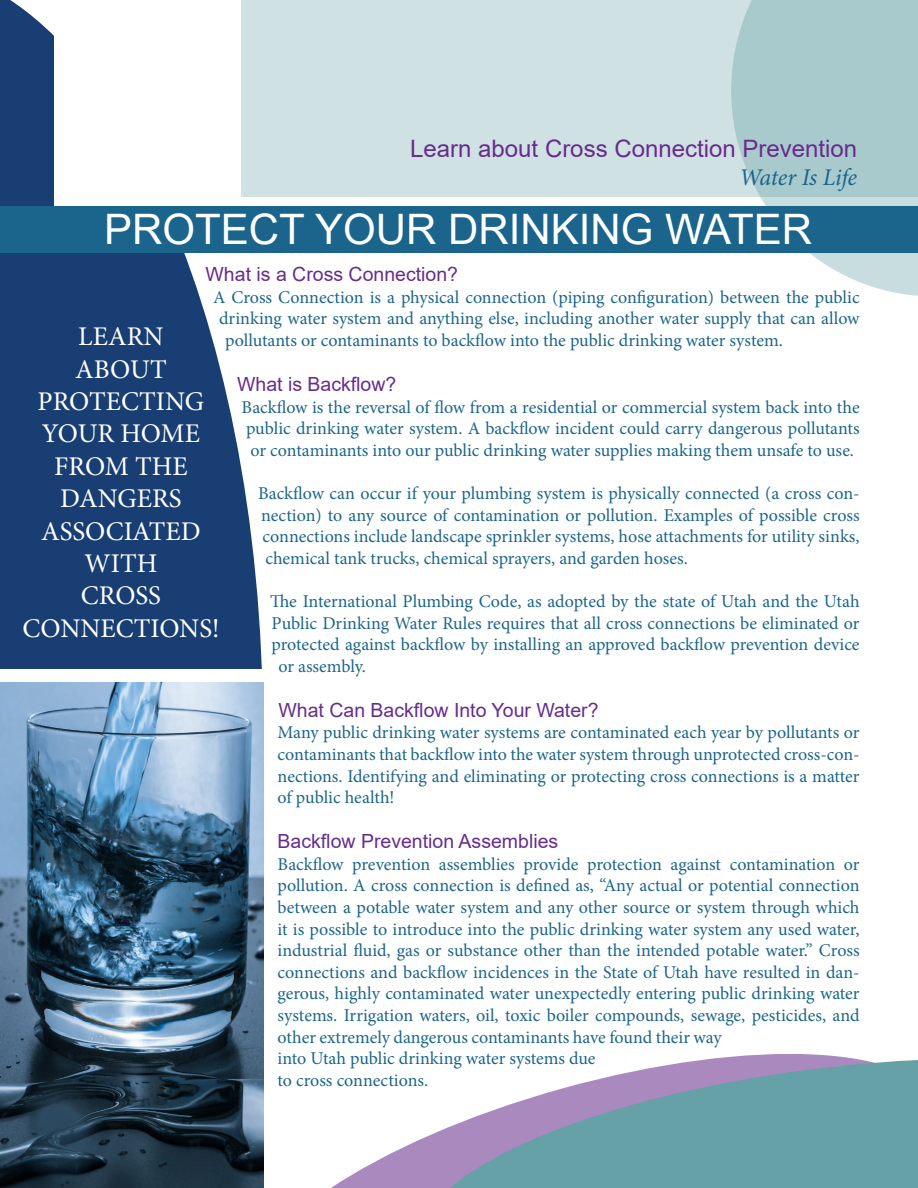
<style>
.page{position:relative;width:918px;height:1188px;background:#fff}
.page>*{position:absolute;margin:0;border:0;box-sizing:border-box;transform-origin:0 0}
.t1{font:42px "Arial";color:#fff}
.t2{font:27px/32.4px "Minion Pro";color:#fff}
.t3{font:24px "Arial";color:#682c8c}
.t4{font:italic 24px "Minion Pro";letter-spacing:-.015em;color:#1b658c}
.t5{font:19.5px "Arial";color:#682c8c}
.t6{font:18px/21.6px "Minion Pro";color:#1b658c;text-align:justify}
</style>
<div class="page">
<svg style="left:731px;top:197px;width:187px;height:99px"></svg>
<svg style="left:263px;top:0;width:655px;height:197px;background:#c4dadd"></svg>
<svg style="left:0;top:0;width:263px;height:669px;background:#365785"></svg>
<div style="left:55px;top:0;width:186px;height:224px;background:#fff"></div>
<div style="left:0;top:206px;width:918px;height:46px;background:#1b658c"></div>
<svg style="left:263px;top:1036px;width:123px;height:152px"></svg>
<svg style="left:386px;top:1054px;width:532px;height:134px;fill:#66a1a7"></svg>
<img style="left:0;top:682px;width:263px;height:506px">
<p class="t3" style="left:410px;top:132px;width:448px">Learn about Cross Connection Prevention</p>
<p class="t4" style="left:739px;top:161px;width:120px">Water Is Life</p>
<p class="t1" style="left:104px;top:201px;width:709px">PROTECT YOUR DRINKING WATER</p>
<p class="t5" style="left:206px;top:261px;width:254px">What is a Cross Connection?</p>
<p class="t6" style="left:213px;top:286px;width:648px">A Cross Connection is a physical connection (piping configuration) between the public</p>
<p class="t6" style="left:219px;top:308px;width:642px">drinking water system and anything else, including another water supply that can allow</p>
<p class="t6" style="left:225px;top:330px;width:559px">pollutants or contaminants to backflow into the public drinking water system.</p>
<p class="t5" style="left:237px;top:371px;width:161px">What is Backflow?</p>
<p class="t6" style="left:242px;top:396px;width:620px">Backflow is the reversal of flow from a residential or commercial system back into the public drinking water system. A backflow incident could carry dangerous pollutants or contaminants into our public drinking water supplies making them unsafe to use.</p>
<p class="t6" style="left:258px;top:483px;width:603px">Backflow can occur if your plumbing system is physically connected (a cross con&shy;nection) to any source of contamination or pollution. Examples of possible cross connections include landscape sprinkler systems, hose attachments for utility sinks, chemical tank trucks, chemical sprayers, and garden hoses.</p>
<p class="t6" style="left:270px;top:591px;width:591px">The International Plumbing Code, as adopted by the state of Utah and the Utah</p>
<p class="t6" style="left:272px;top:612px;width:590px">Public Drinking Water Rules requires that all cross connections be eliminated or</p>
<p class="t6" style="left:272px;top:634px;width:590px">protected against backflow by installing an approved backflow prevention device</p>
<p class="t6" style="left:278px;top:655px;width:89px">or assembly.</p>
<p class="t5" style="left:278px;top:697px;width:322px">What Can Backflow Into Your Water?</p>
<p class="t6" style="left:278px;top:722px;width:584px">Many public drinking water systems are contaminated each year by pollutants or contaminants that backflow into the water system through unprotected cross-con&shy;nections. Identifying and eliminating or protecting cross connections is a matter of public health!</p>
<p class="t5" style="left:278px;top:828px;width:282px">Backflow Prevention Assemblies</p>
<p class="t6" style="left:278px;top:853px;width:584px;text-align:left">Backflow prevention assemblies provide protection against contamination or pollution. A cross connection is defined as, “Any actual or potential connection between a potable water system and any other source or system through which it is possible to introduce into the public drinking water system any used water, industrial fluid, gas or substance other than the intended potable water.” Cross connections and backflow incidences in the State of Utah have resulted in dan&shy;gerous, highly contaminated water unexpectedly entering public drinking water systems. Irrigation waters, oil, toxic boiler compounds, sewage, pesticides, and other extremely dangerous contaminants have found their way<br>into Utah public drinking water systems due<br>to cross connections.</p>
<p class="t2" style="left:78px;top:320px;width:87px">LEARN</p>
<p class="t2" style="left:75px;top:353px;width:93px">ABOUT</p>
<p class="t2" style="left:38px;top:385px;width:168px">PROTECTING</p>
<p class="t2" style="left:42px;top:418px;width:160px">YOUR HOME</p>
<p class="t2" style="left:54px;top:450px;width:135px">FROM THE<br>DANGERS</p>
<p class="t2" style="left:41px;top:515px;width:161px">ASSOCIATED</p>
<p class="t2" style="left:85px;top:547px;width:74px">WITH</p>
<p class="t2" style="left:81px;top:580px;width:82px">CROSS</p>
<p class="t2" style="left:22px;top:612px;width:199px">CONNECTIONS!</p>
</div>
